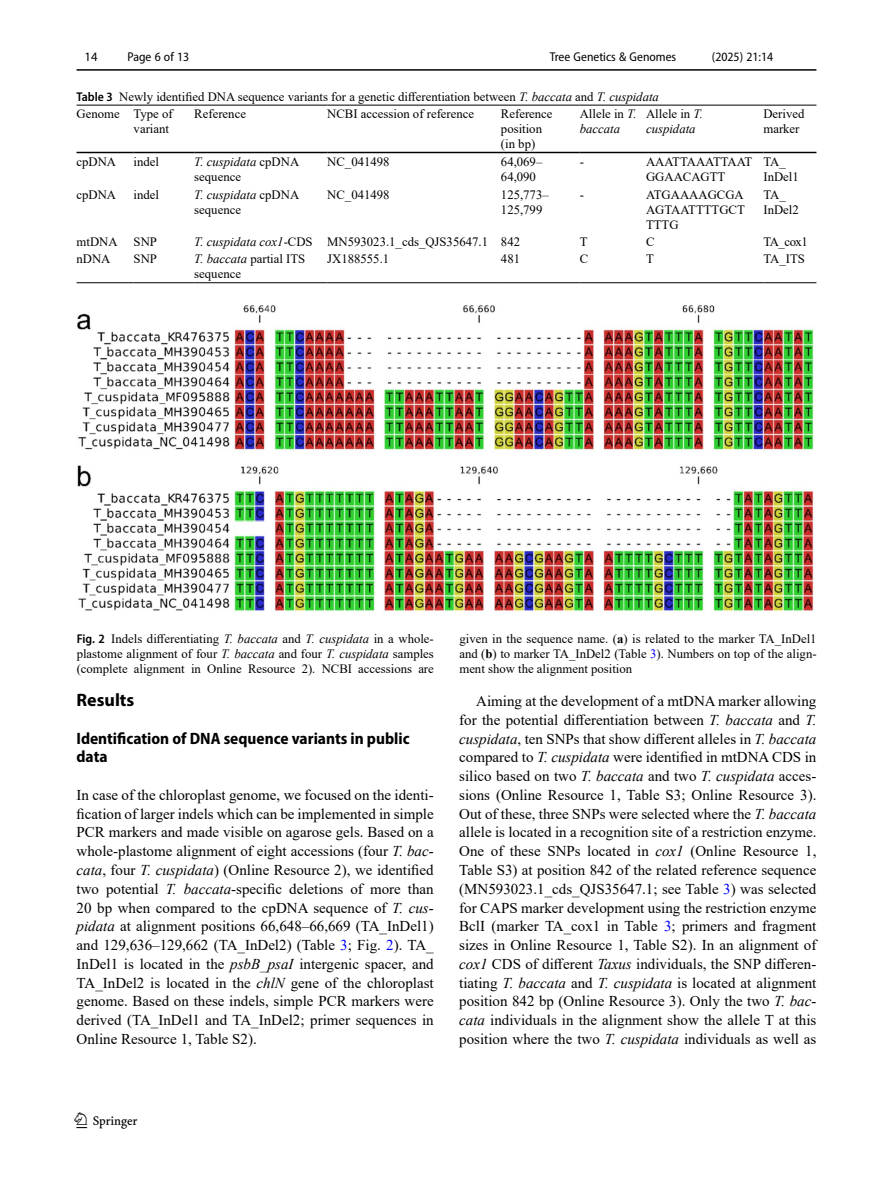
<style>
.page{position:relative;width:893px;height:1187px;background:#fff}
.page>*{position:absolute;margin:0;border:0;box-sizing:border-box;transform-origin:0 0}
.t1{font:22.5px "Springnew";color:#000}
.Head_1{font:700 18px "Myriad Pro";color:#000}
.Head_2_After_1{font:700 semi-condensed 16.5px/18.8px "Myriad Pro";color:#000}
.Body_Text_Indent{font:15px/18.8px "Times New Roman";color:#000;text-align:justify}
.Body_Text{font:15px/18.8px "Times New Roman";color:#000;text-align:justify}
.Figure_Caption{font:12.75px/15px "Times New Roman";color:#000;text-align:justify}
.Table_Body{font:12.75px/15px "Times New Roman";color:#000}
.Table_Caption{font:12.75px "Times New Roman";color:#000}
.Table_Head{font:12.75px/15px "Times New Roman";color:#000}
.t2{font:semi-condensed 12.75px "Myriad Pro";color:#000}
.Table_Head-2{font:italic 12.75px/15px "Times New Roman";color:#000}
.Table_Body-2{font:italic 12.75px "Times New Roman";color:#000}
.t3{font:12.75px "Myriad Pro";color:#000}
.s1{font-family:"Myriad Pro";font-weight:600;font-stretch:semi-condensed}
.s2{font-style:italic}
.s3{font-style:normal}
.s4{font-weight:700}
.s5{color:#00f}
</style>
<div class="page">
<hr style="left:77px;top:69px;width:739px;height:2px;background:#000">
<hr style="left:77px;top:152px;width:57px;height:1px;background:#000">
<hr style="left:134px;top:105px;width:60px;height:1px;background:#000">
<hr style="left:134px;top:152px;width:60px;height:1px;background:#000">
<hr style="left:194px;top:105px;width:133px;height:1px;background:#000">
<hr style="left:194px;top:152px;width:133px;height:1px;background:#000">
<hr style="left:327px;top:105px;width:174px;height:1px;background:#000">
<hr style="left:327px;top:152px;width:174px;height:1px;background:#000">
<hr style="left:501px;top:105px;width:79px;height:1px;background:#000">
<hr style="left:501px;top:152px;width:79px;height:1px;background:#000">
<hr style="left:580px;top:105px;width:66px;height:1px;background:#000">
<hr style="left:580px;top:152px;width:66px;height:1px;background:#000">
<hr style="left:646px;top:105px;width:117px;height:1px;background:#000">
<hr style="left:646px;top:152px;width:117px;height:1px;background:#000">
<hr style="left:763px;top:105px;width:53px;height:1px;background:#000">
<hr style="left:763px;top:152px;width:53px;height:1px;background:#000">
<hr style="left:77px;top:282px;width:57px;height:1px;background:#000">
<hr style="left:134px;top:282px;width:60px;height:1px;background:#000">
<hr style="left:194px;top:282px;width:133px;height:1px;background:#000">
<hr style="left:327px;top:282px;width:174px;height:1px;background:#000">
<hr style="left:501px;top:282px;width:79px;height:1px;background:#000">
<hr style="left:580px;top:282px;width:66px;height:1px;background:#000">
<hr style="left:646px;top:282px;width:117px;height:1px;background:#000">
<hr style="left:763px;top:282px;width:53px;height:1px;background:#000">
<hr style="left:77px;top:105px;width:57px;height:1px;background:#000">
<img style="left:77px;top:305px;width:737px;height:309px">
<p class="t3" style="left:85px;top:48px;width:15px">14</p>
<p class="t2" style="left:127px;top:49px;width:63px">Page 6 of 13</p>
<p class="t2" style="left:550px;top:49px;width:128px">Tree Genetics &amp; Genomes</p>
<p class="t2" style="left:712px;top:49px;width:63px">(2025) 21:14</p>
<p class="Table_Caption" style="left:77px;top:88px;width:584px"><span class="s1">Table 3</span> Newly identified DNA sequence variants for a genetic differentiation between <span class="s2">T. baccata</span> and <span class="s2">T. cuspidata</span></p>
<p class="Table_Head" style="left:77px;top:106px;width:45px">Genome</p>
<p class="Table_Head" style="left:134px;top:106px;width:41px">Type of variant</p>
<p class="Table_Head" style="left:194px;top:106px;width:53px">Reference</p>
<p class="Table_Head" style="left:327px;top:106px;width:148px">NCBI accession of reference</p>
<p class="Table_Head" style="left:501px;top:106px;width:53px">Reference position</p>
<p class="Table_Head" style="left:501px;top:136px;width:36px">(in bp)</p>
<p class="Table_Head-2" style="left:580px;top:106px;width:58px"><span class="s3">Allele in</span> T. baccata</p>
<p class="Table_Head-2" style="left:646px;top:106px;width:58px"><span class="s3">Allele in</span> T. cuspidata</p>
<p class="Table_Head" style="left:763px;top:106px;width:43px">Derived marker</p>
<p class="Table_Body" style="left:77px;top:154px;width:41px">cpDNA</p>
<p class="Table_Body" style="left:134px;top:154px;width:27px">indel</p>
<p class="Table_Body" style="left:194px;top:154px;width:106px"><span class="s2">T. cuspidata</span> cpDNA sequence</p>
<p class="Table_Body" style="left:327px;top:154px;width:64px">NC_041498</p>
<p class="Table_Body" style="left:501px;top:154px;width:43px">64,069–<br>64,090</p>
<p class="Table_Body" style="left:580px;top:154px;width:6px">-</p>
<p class="Table_Body" style="left:646px;top:154px;width:108px">AAATTAAATTAAT<br>GGAACAGTT</p>
<p class="Table_Body" style="left:763px;top:154px;width:37px">TA_<br>InDel1</p>
<p class="Table_Body" style="left:77px;top:186px;width:41px">cpDNA</p>
<p class="Table_Body" style="left:134px;top:186px;width:27px">indel</p>
<p class="Table_Body" style="left:194px;top:186px;width:106px"><span class="s2">T. cuspidata</span> cpDNA sequence</p>
<p class="Table_Body" style="left:327px;top:186px;width:64px">NC_041498</p>
<p class="Table_Body" style="left:501px;top:186px;width:49px">125,773–<br>125,799</p>
<p class="Table_Body" style="left:580px;top:186px;width:6px">-</p>
<p class="Table_Body" style="left:646px;top:186px;width:100px;text-align:justify">ATGAAAAGCGA AGTAATTTTGCT TTTG</p>
<p class="Table_Body" style="left:763px;top:186px;width:37px">TA_<br>InDel2</p>
<p class="Table_Body" style="left:77px;top:234px;width:43px">mtDNA</p>
<p class="Table_Body" style="left:134px;top:234px;width:25px">SNP</p>
<p class="Table_Body-2" style="left:194px;top:233px;width:120px">T. cuspidata cox1<span class="s3">-CDS</span></p>
<p class="Table_Body" style="left:327px;top:234px;width:162px">MN593023.1_cds_QJS35647.1</p>
<p class="Table_Body" style="left:501px;top:234px;width:21px">842</p>
<p class="Table_Body" style="left:580px;top:234px;width:9px">T</p>
<p class="Table_Body" style="left:646px;top:234px;width:10px">C</p>
<p class="Table_Body" style="left:763px;top:234px;width:46px">TA_cox1</p>
<p class="Table_Body" style="left:77px;top:251px;width:35px">nDNA</p>
<p class="Table_Body" style="left:134px;top:251px;width:25px">SNP</p>
<p class="Table_Body" style="left:194px;top:251px;width:112px"><span class="s2">T. baccata</span> partial ITS sequence</p>
<p class="Table_Body" style="left:327px;top:251px;width:63px">JX188555.1</p>
<p class="Table_Body" style="left:501px;top:251px;width:21px">481</p>
<p class="Table_Body" style="left:580px;top:251px;width:10px">C</p>
<p class="Table_Body" style="left:646px;top:251px;width:9px">T</p>
<p class="Table_Body" style="left:763px;top:251px;width:43px">TA_ITS</p>
<p class="Figure_Caption" style="left:77px;top:630px;width:359px"><span class="s1">Fig. 2</span> Indels differentiating <span class="s2">T. baccata</span> and <span class="s2">T. cuspidata</span> in a whole&shy;plastome alignment of four <span class="s2">T. baccata</span> and four <span class="s2">T. cuspidata</span> samples (complete alignment in Online Resource 2). NCBI accessions are</p>
<p class="Figure_Caption" style="left:459px;top:630px;width:359px">given in the sequence name. (<span class="s4">a</span>) is related to the marker TA_InDel1 and (<span class="s4">b</span>) to marker TA_InDel2 (Table <span class="s5">3</span>). Numbers on top of the align&shy;ment show the alignment position</p>
<p class="Head_1" style="left:77px;top:688px;width:59px">Results</p>
<p class="Head_2_After_1" style="left:77px;top:728px;width:334px">Identification of DNA sequence variants in public data</p>
<p class="Body_Text" style="left:77px;top:785px;width:359px">In case of the chloroplast genome, we focused on the identi&shy;fication of larger indels which can be implemented in simple PCR markers and made visible on agarose gels. Based on a whole-plastome alignment of eight accessions (four <span class="s2">T. bac&shy;cata</span>, four <span class="s2">T. cuspidata</span>) (Online Resource 2), we identified two potential <span class="s2">T. baccata</span>-specific deletions of more than 20 bp when compared to the cpDNA sequence of <span class="s2">T. cus&shy;pidata</span> at alignment positions 66,648–66,669 (TA_InDel1) and 129,636–129,662 (TA_InDel2) (Table <span class="s5">3</span>; Fig. <span class="s5">2</span>). TA_ InDel1 is located in the <span class="s2">psbB_psaI</span> intergenic spacer, and TA_InDel2 is located in the <span class="s2">chlN</span> gene of the chloroplast genome. Based on these indels, simple PCR markers were derived (TA_InDel1 and TA_InDel2; primer sequences in Online Resource 1, Table S2).</p>
<p class="Body_Text_Indent" style="left:459px;top:691px;width:359px;text-indent:17px">Aiming at the development of a mtDNA marker allowing for the potential differentiation between <span class="s2">T. baccata</span> and <span class="s2">T. cuspidata</span>, ten SNPs that show different alleles in <span class="s2">T. baccata </span>compared to <span class="s2">T. cuspidata</span> were identified in mtDNA CDS in silico based on two <span class="s2">T. baccata</span> and two <span class="s2">T. cuspidata</span> acces&shy;sions (Online Resource 1, Table S3; Online Resource 3).<br>Out of these, three SNPs were selected where the <span class="s2">T. baccata </span>allele is located in a recognition site of a restriction enzyme.<br>One of these SNPs located in <span class="s2">cox1</span> (Online Resource 1, Table S3) at position 842 of the related reference sequence (MN593023.1_cds_QJS35647.1; see Table <span class="s5">3</span>) was selected for CAPS marker development using the restriction enzyme BclI (marker TA_cox1 in Table <span class="s5">3</span>; primers and fragment sizes in Online Resource 1, Table S2). In an alignment of <span class="s2">cox1</span> CDS of different <span class="s2">Taxus</span> individuals, the SNP differen&shy;tiating <span class="s2">T. baccata</span> and <span class="s2">T. cuspidata</span> is located at alignment position 842 bp (Online Resource 3). Only the two <span class="s2">T. bac&shy;cata</span> individuals in the alignment show the allele T at this position where the two <span class="s2">T. cuspidata</span> individuals as well as</p>
<h1 class="t1" style="left:77px;top:1107px;width:63px">1 3</h1>
</div>
